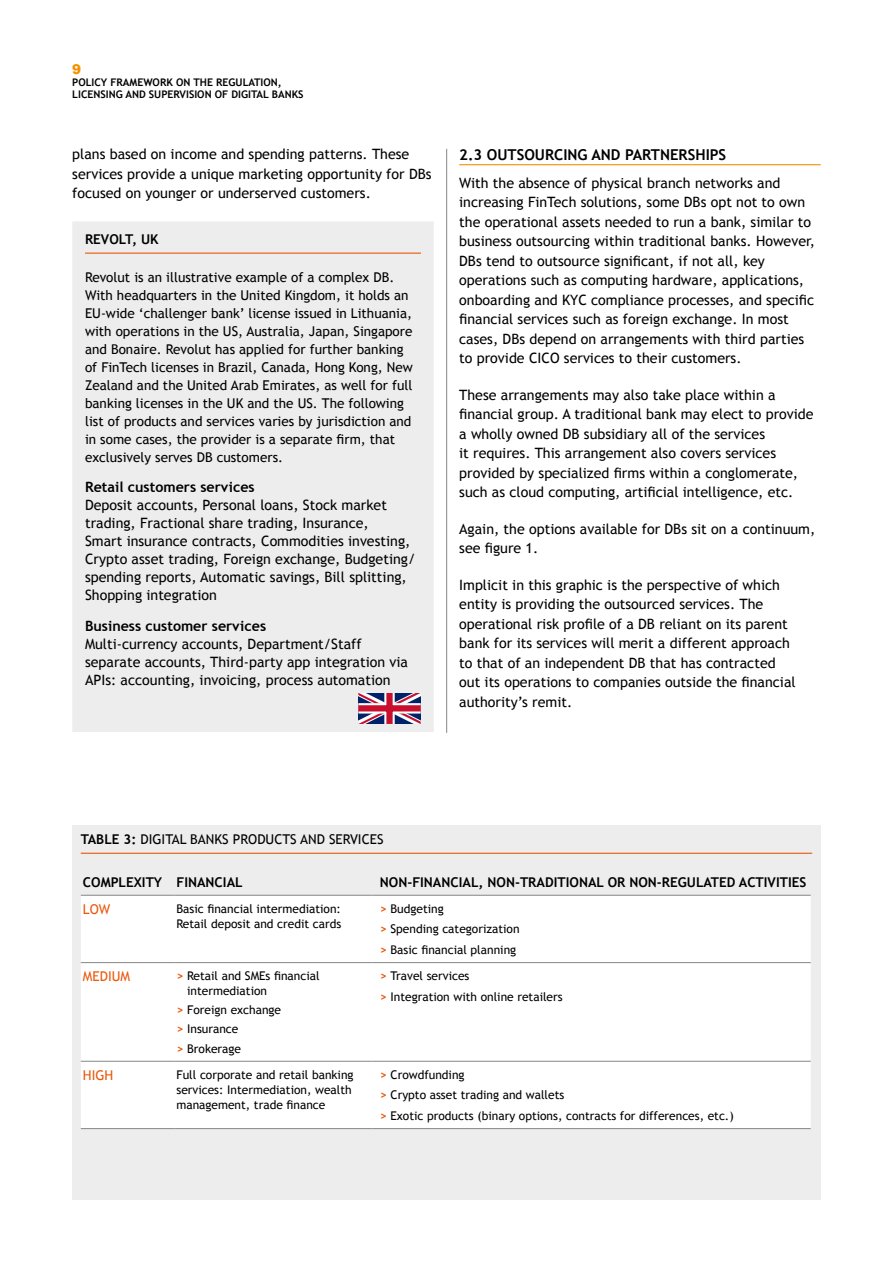
<style>
.page{position:relative;width:893px;height:1263px;background:#fff}
.page>*{position:absolute;margin:0;border:0;box-sizing:border-box;transform-origin:0 0}
.t1{font:700 15px "Trebuchet MS";color:#000}
.t2{font:14.25px/19.5px "Trebuchet MS";color:#000}
.t3{font:700 14.25px "Trebuchet MS";color:#000}
.t4{font:13.5px/18px "Trebuchet MS";color:#000}
.t5{font:700 13.5px "Trebuchet MS";color:#000}
.t6{font:13.5px "Trebuchet MS";color:#ea580c}
.t7{font:900 13.5px "Arial";color:#f39200}
.t8{font:12px/20.7px "Trebuchet MS";color:#000}
.t9{font:700 10.5px/12px "Trebuchet MS";color:#000}
.s1{font-weight:700}
.s2{font-weight:700;color:#ea580c}
</style>
<div class="page">
<hr style="left:446px;top:149px;width:1px;height:584px;background:#878787">
<hr style="left:459px;top:164px;width:362px;height:1px;background:#f39200">
<div style="left:72px;top:221px;width:362px;height:511px;background:#ededed"></div>
<hr style="left:85px;top:253px;width:336px;height:1px;background:#ea580c">
<svg style="left:358px;top:694px;width:63px;height:30px"></svg>
<div style="left:384px;top:694px;width:11px;height:30px;background:#fff"></div>
<svg style="left:358px;top:703px;width:63px;height:10px"></svg>
<div style="left:386px;top:694px;width:7px;height:30px;background:#c8102e"></div>
<div style="left:358px;top:705px;width:63px;height:6px;background:#c8102e"></div>
<div style="left:72px;top:825px;width:749px;height:374px;background:#ededed"></div>
<hr style="left:81px;top:853px;width:731px;height:1px;background:#ea580c">
<div style="left:81px;top:896px;width:730px;height:232px;background:#fff"></div>
<hr style="left:81px;top:895px;width:93px;height:1px;background:#878686">
<hr style="left:174px;top:895px;width:197px;height:1px;background:#878686">
<hr style="left:371px;top:895px;width:440px;height:1px;background:#878686">
<hr style="left:81px;top:962px;width:93px;height:1px;background:#878686">
<hr style="left:174px;top:962px;width:197px;height:1px;background:#878686">
<hr style="left:371px;top:962px;width:440px;height:1px;background:#878686">
<hr style="left:81px;top:1061px;width:93px;height:1px;background:#878686">
<hr style="left:174px;top:1061px;width:197px;height:1px;background:#878686">
<hr style="left:371px;top:1061px;width:440px;height:1px;background:#878686">
<hr style="left:81px;top:1128px;width:93px;height:1px;background:#878686">
<hr style="left:174px;top:1128px;width:197px;height:1px;background:#878686">
<hr style="left:371px;top:1128px;width:440px;height:1px;background:#878686">
<p class="t7" style="left:72px;top:59px;width:11px">9</p>
<p class="t9" style="left:72px;top:76px;width:233px">POLICY FRAMEWORK ON THE REGULATION,<br>LICENSING AND SUPERVISION OF DIGITAL BANKS</p>
<p class="t2" style="left:72px;top:145px;width:361px">plans based on income and spending patterns. These services provide a unique marketing opportunity for DBs focused on younger or underserved customers.</p>
<p class="t5" style="left:85px;top:231px;width:75px">REVOLT, UK</p>
<p class="t4" style="left:85px;top:268px;width:329px">Revolut is an illustrative example of a complex DB.<br>With headquarters in the United Kingdom, it holds an EU-wide ‘challenger bank’ license issued in Lithuania, with operations in the US, Australia, Japan, Singapore and Bonaire. Revolut has applied for further banking of FinTech licenses in Brazil, Canada, Hong Kong, New Zealand and the United Arab Emirates, as well for full banking licenses in the UK and the US. The following list of products and services varies by jurisdiction and in some cases, the provider is a separate firm, that exclusively serves DB customers.</p>
<p class="t3" style="left:85px;top:478px;width:171px">Retail customers services</p>
<p class="t2" style="left:85px;top:496px;width:332px;line-height:18px">Deposit accounts, Personal loans, Stock market trading, Fractional share trading, Insurance,<br>Smart insurance contracts, Commodities investing, Crypto asset trading, Foreign exchange, Budgeting/ spending reports, Automatic savings, Bill splitting, Shopping integration</p>
<p class="t3" style="left:85px;top:617px;width:183px">Business customer services</p>
<p class="t2" style="left:85px;top:635px;width:324px;line-height:18px">Multi-currency accounts, Department/Staff separate accounts, Third-party app integration via<br>APIs: accounting, invoicing, process automation</p>
<p class="t1" style="left:459px;top:145px;width:269px">2.3 OUTSOURCING AND PARTNERSHIPS</p>
<p class="t2" style="left:459px;top:173px;width:357px">With the absence of physical branch networks and increasing FinTech solutions, some DBs opt not to own the operational assets needed to run a bank, similar to business outsourcing within traditional banks. However, DBs tend to outsource significant, if not all, key operations such as computing hardware, applications, onboarding and KYC compliance processes, and specific financial services such as foreign exchange. In most cases, DBs depend on arrangements with third parties to provide CICO services to their customers.</p>
<p class="t2" style="left:459px;top:385px;width:356px">These arrangements may also take place within a financial group. A traditional bank may elect to provide a wholly owned DB subsidiary all of the services<br>it requires. This arrangement also covers services provided by specialized firms within a conglomerate, such as cloud computing, artificial intelligence, etc.</p>
<p class="t2" style="left:459px;top:519px;width:358px">Again, the options available for DBs sit on a continuum, see figure 1.</p>
<p class="t2" style="left:459px;top:575px;width:338px">Implicit in this graphic is the perspective of which entity is providing the outsourced services. The operational risk profile of a DB reliant on its parent bank for its services will merit a different approach to that of an independent DB that has contracted out its operations to companies outside the financial authority’s remit.</p>
<p class="t4" style="left:81px;top:830px;width:304px"><span class="s1">TABLE 3:</span> DIGITAL BANKS PRODUCTS AND SERVICES</p>
<p class="t5" style="left:83px;top:873px;width:161px">COMPLEXITY FINANCIAL</p>
<p class="t5" style="left:380px;top:873px;width:428px">NON-FINANCIAL, NON-TRADITIONAL OR NON-REGULATED ACTIVITIES</p>
<p class="t6" style="left:83px;top:901px;width:29px">LOW</p>
<p class="t8" style="left:176px;top:901px;width:166px;line-height:15px">Basic financial intermediation:<br>Retail deposit and credit cards</p>
<p class="t8" style="left:380px;top:898px;width:141px"><span class="s2">&gt;</span> Budgeting<br><span class="s2">&gt;</span> Spending categorization <span class="s2">&gt;</span> Basic financial planning</p>
<p class="t6" style="left:83px;top:968px;width:49px">MEDIUM</p>
<p class="t8" style="left:187px;top:968px;width:134px;line-height:15px;text-indent:-11px"><span class="s2">&gt;</span> Retail and SMEs financial intermediation</p>
<p class="t8" style="left:176px;top:1000px;width:106px;line-height:19.2px"><span class="s2">&gt;</span> Foreign exchange <span class="s2">&gt;</span> Insurance<br><span class="s2">&gt;</span> Brokerage</p>
<p class="t8" style="left:380px;top:965px;width:184px"><span class="s2">&gt;</span> Travel services<br><span class="s2">&gt;</span> Integration with online retailers</p>
<p class="t6" style="left:83px;top:1067px;width:32px">HIGH</p>
<p class="t8" style="left:176px;top:1067px;width:179px;line-height:15px">Full corporate and retail banking services: Intermediation, wealth management, trade finance</p>
<p class="t8" style="left:380px;top:1064px;width:355px"><span class="s2">&gt;</span> Crowdfunding<br><span class="s2">&gt;</span> Crypto asset trading and wallets<br><span class="s2">&gt;</span> Exotic products (binary options, contracts for differences, etc.)</p>
</div>
